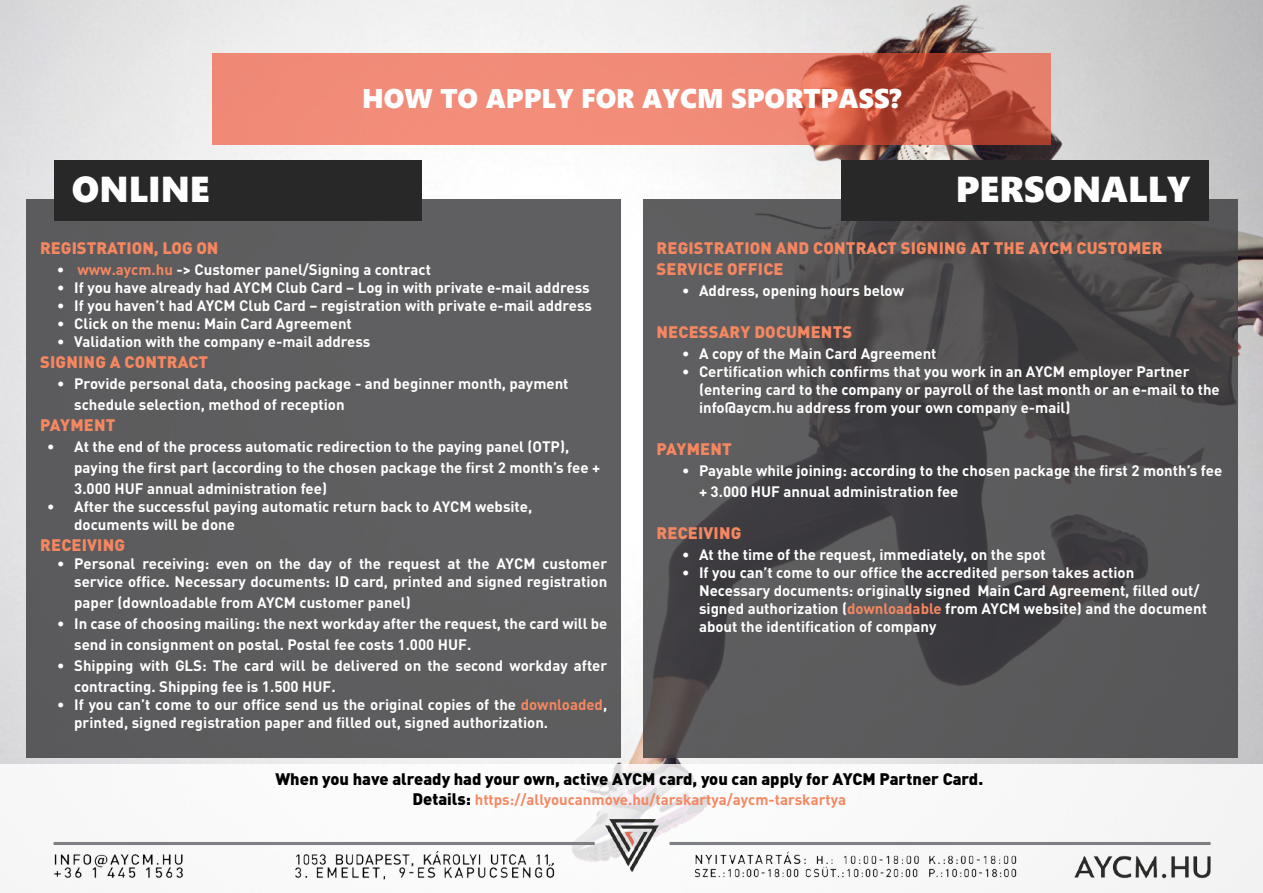
<style>
.page{position:relative;width:1263px;height:893px;background:#fff}
.page>*{position:absolute;margin:0;border:0;box-sizing:border-box;transform-origin:0 0}
.t1{font:36px "Segoe UI Black";color:#fff}
.t2{font:27px "Segoe UI Black";color:#fff}
.t3{font:900 16.5px/21px "DIN Pro";letter-spacing:.01em;color:#f58761}
.t4{font:900 16.5px "DIN Pro";color:#000}
.t5{font:700 15px/18px "DIN Pro";color:#fff}
.t6{font:700 15px "DIN Pro";color:#f58761}
.s1{font-weight:900}
.s2{color:#f58761}
.s3{font-weight:900;font-size:16.5px;color:#000}
</style>
<div class="page">
<img style="left:0;top:0;width:1263px;height:765px">
<div style="left:27px;top:199px;width:594px;height:559px;background:#5e5d5f"></div>
<svg style="left:643px;top:199px;width:594px;height:559px;background:#514f51"></svg>
<div style="left:54px;top:160px;width:367px;height:61px;background:#292829"></div>
<div style="left:842px;top:160px;width:367px;height:61px;background:#292829"></div>
<svg style="left:212px;top:53px;width:838px;height:92px;background:#e47c69"></svg>
<img style="left:53px;top:820px;width:1170px;height:73px">
<h2 class="t2" style="left:362px;top:79px;width:540px">HOW TO APPLY FOR AYCM SPORTPASS?</h2>
<h1 class="t1" style="left:72px;top:163px;width:139px">ONLINE</h1>
<h1 class="t1" style="left:956px;top:163px;width:236px">PERSONALLY</h1>
<p class="t3" style="left:40px;top:237px;width:180px">REGISTRATION, LOG ON</p>
<p class="t5" style="left:57px;top:260px;width:375px"><span class="s1">•</span> <span class="s2">www.aycm.hu</span> -&gt; Customer panel/Signing a contract</p>
<p class="t5" style="left:57px;top:278px;width:534px">• If you have already had AYCM Club Card – Log in with private e-mail address</p>
<p class="t5" style="left:57px;top:296px;width:536px">• If you haven’t had AYCM Club Card – registration with private e-mail address</p>
<p class="t5" style="left:57px;top:314px;width:296px">• Click on the menu: Main Card Agreement</p>
<p class="t5" style="left:57px;top:332px;width:315px">• Validation with the company e-mail address</p>
<p class="t3" style="left:40px;top:351px;width:169px">SIGNING A CONTRACT</p>
<p class="t5" style="left:74px;top:373px;width:496px;line-height:21px;text-indent:-17px">• Provide personal data, choosing package - and beginner month, payment schedule selection, method of reception</p>
<p class="t3" style="left:40px;top:414px;width:77px">PAYMENT</p>
<p class="t5" style="left:74px;top:436px;width:527px;line-height:21px;text-indent:-27px">• At the end of the process automatic redirection to the paying panel (OTP), paying the first part (according to the chosen package the first 2 month’s fee +<br>3.000 HUF annual administration fee)</p>
<p class="t5" style="left:74px;top:497px;width:460px;text-indent:-27px">• After the successful paying automatic return back to AYCM website, documents will be done</p>
<p class="t3" style="left:40px;top:534px;width:86px">RECEIVING</p>
<p class="t5" style="left:57px;top:554px;width:552px;text-align:right">• Personal receiving: even on the day of the request at the AYCM customer service office. Necessary documents: ID card, printed and signed registration</p>
<p class="t5" style="left:74px;top:593px;width:338px">paper (downloadable from AYCM customer panel)</p>
<p class="t5" style="left:74px;top:613px;width:535px;line-height:21px;text-indent:-17px">• In case of choosing mailing: the next workday after the request, the card will be send in consignment on postal. Postal fee costs 1.000 HUF.</p>
<p class="t5" style="left:74px;top:655px;width:535px;line-height:21px;text-indent:-17px">• Shipping with GLS: The card will be delivered on the second workday after contracting. Shipping fee is 1.500 HUF.</p>
<p class="t5" style="left:74px;top:695px;width:534px;text-indent:-17px">• If you can’t come to our office send us the original copies of the <span class="s2">downloaded</span>, printed, signed registration paper and filled out, signed authorization.</p>
<p class="t3" style="left:656px;top:237px;width:507px">REGISTRATION AND CONTRACT SIGNING AT THE AYCM CUSTOMER<br>SERVICE OFFICE</p>
<p class="t5" style="left:682px;top:281px;width:224px">• Address, opening hours below</p>
<p class="t3" style="left:656px;top:321px;width:197px">NECESSARY DOCUMENTS</p>
<p class="t5" style="left:682px;top:344px;width:256px">• A copy of the Main Card Agreement</p>
<p class="t5" style="left:699px;top:362px;width:522px;text-indent:-17px">• Certification which confirms that you work in an AYCM employer Partner (entering card to the company or payroll of the last month or an e-mail to the info@aycm.hu address from your own company e-mail)</p>
<p class="t3" style="left:656px;top:438px;width:77px">PAYMENT</p>
<p class="t5" style="left:699px;top:460px;width:525px;line-height:21px;text-indent:-17px">• Payable while joining: according to the chosen package the first 2 month’s fee + 3.000 HUF annual administration fee</p>
<p class="t3" style="left:656px;top:522px;width:86px">RECEIVING</p>
<p class="t5" style="left:682px;top:545px;width:365px">• At the time of the request, immediately, on the spot</p>
<p class="t5" style="left:699px;top:563px;width:509px;text-indent:-17px">• If you can’t come to our office the accredited person takes action Necessary documents: originally signed Main Card Agreement, filled out/ signed authorization (<span class="s2">downloadable</span> from AYCM website) and the document about the identification of company</p>
<p class="t4" style="left:275px;top:768px;width:709px">When you have already had your own, active AYCM card, you can apply for AYCM Partner Card.</p>
<p class="t6" style="left:412px;top:789px;width:435px"><span class="s3">Details:</span> https://allyoucanmove.hu/tarskartya/aycm-tarskartya</p>
</div>
